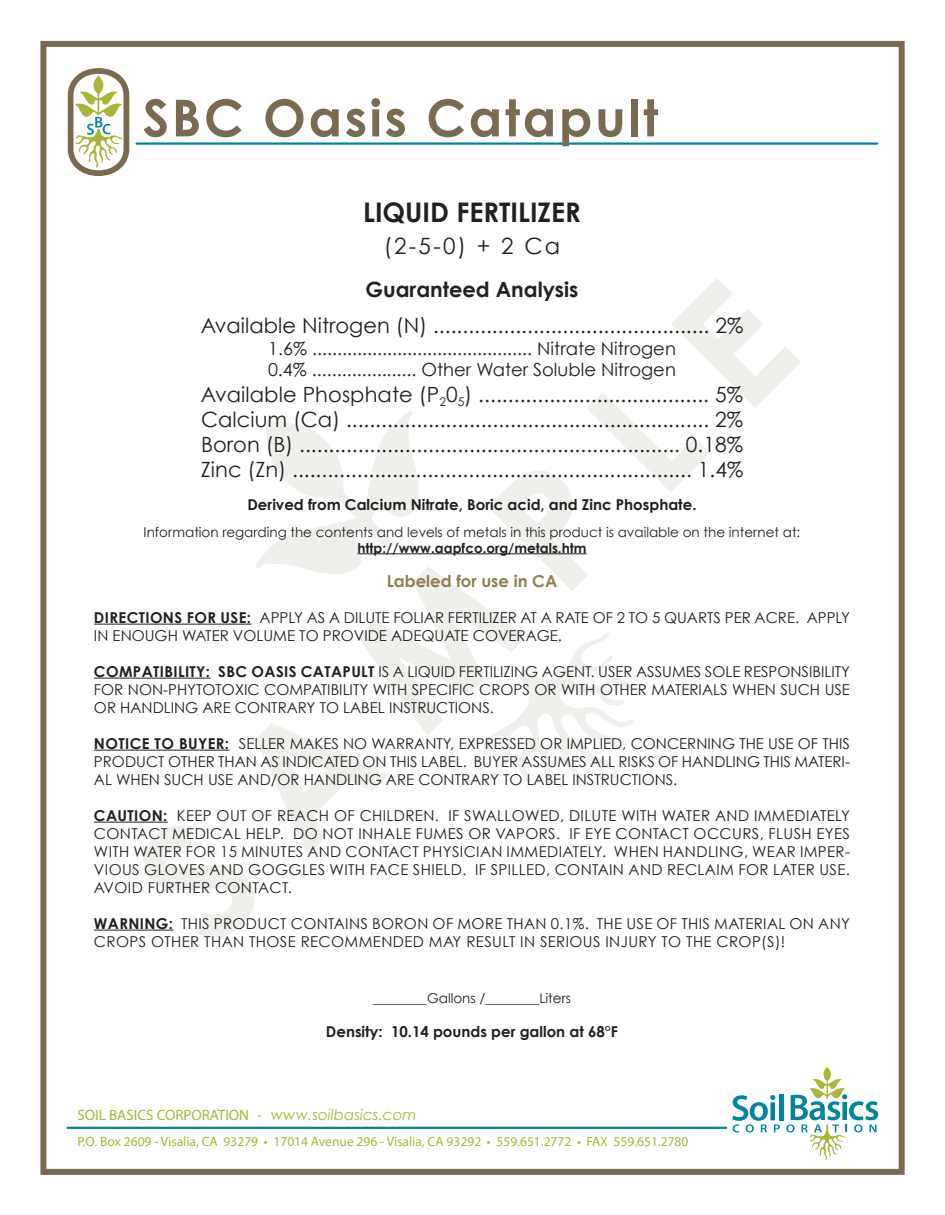
<style>
.page{position:relative;width:945px;height:1215px;background:#fff}
.page>*{position:absolute;margin:0;border:0;box-sizing:border-box;transform-origin:0 0}
.t1{font:700 51px "Century Gothic";letter-spacing:.05em;color:#796b52}
.t2{font:700 27px "Century Gothic";color:#231f20}
.t3{font:22.5px "Century Gothic";color:#231f20}
.t4{font:21px/25.2px "Century Gothic";letter-spacing:.005em;color:#231f20;text-align:justify}
.t5{font:700 21px "Century Gothic";color:#231f20}
.t6{font:18px/21.6px "Century Gothic";color:#231f20}
.t7{font:700 16.5px "Century Gothic";color:#8f7f51}
.t8{font:15px/18px "Century Gothic";color:#231f20;text-align:justify}
.t9{font:15px/18px "Century Gothic";letter-spacing:.025em;color:#231f20}
.t10{font:700 15px "Century Gothic";color:#231f20}
.t11{font:15px "Myriad Pro";color:#a9b439}
.t12{font:13.5px "Century Gothic";color:#231f20}
.t13{font:13.5px "Myriad Pro";color:#a9b439}
.t14{font:700 13.5px "Century Gothic";color:#231f20}
.s1{font-weight:700}
.s2{font-family:"Century Gothic";font-style:italic}
</style>
<div class="page">
<svg style="left:144px;top:278px;width:657px;height:659px"></svg>
<hr style="left:357px;top:553px;width:230px;height:1px;background:#231f20">
<hr style="left:94px;top:624px;width:157px;height:1px;background:#231f20">
<hr style="left:94px;top:678px;width:117px;height:1px;background:#231f20">
<hr style="left:94px;top:750px;width:136px;height:1px;background:#231f20">
<hr style="left:94px;top:822px;width:74px;height:1px;background:#231f20">
<hr style="left:94px;top:930px;width:79px;height:1px;background:#231f20">
<svg style="left:67px;top:68px;width:63px;height:108px"></svg>
<hr style="left:137px;top:142px;width:740px;height:3px;background:#00859d">
<div style="left:40px;top:41px;width:865px;height:1134px;border:6px solid #796b52"></div>
<hr style="left:68px;top:1127px;width:658px;height:2px;background:#00859d">
<hr style="left:779px;top:1094px;width:4px;height:26px;background:#00859d">
<svg style="left:732px;top:1095px;width:48px;height:37px"></svg>
<svg style="left:786px;top:1067px;width:92px;height:94px"></svg>
<h1 class="t1" style="left:143px;top:79px;width:517px">SBC Oasis Catapult</h1>
<h2 class="t2" style="left:363px;top:192px;width:219px">LIQUID FERTILIZER</h2>
<h3 class="t3" style="left:384px;top:230px;width:178px">(2-5-0) + 2 Ca</h3>
<h3 class="t5" style="left:366px;top:274px;width:214px">Guaranteed Analysis</h3>
<h3 class="t4" style="left:201px;top:313px;width:544px">Available Nitrogen (N) ............................................... 2%</h3>
<p class="t6" style="left:268px;top:337px;width:410px">1.6% ............................................ Nitrate Nitrogen<br>0.4% ..................... Other Water Soluble Nitrogen</p>
<p class="t4" style="left:201px;top:381px;width:544px">Available Phosphate (P<sub>2</sub>0<sub>5</sub>) ....................................... 5% Calcium (Ca) .............................................................. 2% Boron (B) ................................................................. 0.18% Zinc (Zn) .................................................................... 1.4%</p>
<p class="t10" style="left:247px;top:493px;width:451px">Derived from Calcium Nitrate, Boric acid, and Zinc Phosphate.</p>
<p class="t12" style="left:144px;top:522px;width:658px">Information regarding the contents and levels of metals in this product is available on the internet at:</p>
<p class="t14" style="left:357px;top:538px;width:231px">http://www.aapfco.org/metals.htm</p>
<p class="t7" style="left:387px;top:568px;width:172px">Labeled for use in CA</p>
<p class="t8" style="left:94px;top:608px;width:758px"><span class="s1">DIRECTIONS FOR USE:</span> APPLY AS A DILUTE FOLIAR FERTILIZER AT A RATE OF 2 TO 5 QUARTS PER ACRE. APPLY<br>IN ENOUGH WATER VOLUME TO PROVIDE ADEQUATE COVERAGE.</p>
<p class="t8" style="left:94px;top:662px;width:758px"><span class="s1">COMPATIBILITY: SBC OASIS CATAPULT</span> IS A LIQUID FERTILIZING AGENT. USER ASSUMES SOLE RESPONSIBILITY FOR NON-PHYTOTOXIC COMPATIBILITY WITH SPECIFIC CROPS OR WITH OTHER MATERIALS WHEN SUCH USE OR HANDLING ARE CONTRARY TO LABEL INSTRUCTIONS.</p>
<p class="t8" style="left:94px;top:734px;width:758px"><span class="s1">NOTICE TO BUYER:</span> SELLER MAKES NO WARRANTY, EXPRESSED OR IMPLIED, CONCERNING THE USE OF THIS PRODUCT OTHER THAN AS INDICATED ON THIS LABEL. BUYER ASSUMES ALL RISKS OF HANDLING THIS MATERI-AL WHEN SUCH USE AND/OR HANDLING ARE CONTRARY TO LABEL INSTRUCTIONS.</p>
<p class="t8" style="left:94px;top:806px;width:758px"><span class="s1">CAUTION:</span> KEEP OUT OF REACH OF CHILDREN. IF SWALLOWED, DILUTE WITH WATER AND IMMEDIATELY CONTACT MEDICAL HELP. DO NOT INHALE FUMES OR VAPORS. IF EYE CONTACT OCCURS, FLUSH EYES WITH WATER FOR 15 MINUTES AND CONTACT PHYSICIAN IMMEDIATELY. WHEN HANDLING, WEAR IMPER-VIOUS GLOVES AND GOGGLES WITH FACE SHIELD. IF SPILLED, CONTAIN AND RECLAIM FOR LATER USE.<br>AVOID FURTHER CONTACT.</p>
<p class="t9" style="left:94px;top:914px;width:758px"><span class="s1">WARNING:</span> THIS PRODUCT CONTAINS BORON OF MORE THAN 0.1%. THE USE OF THIS MATERIAL ON ANY<br>CROPS OTHER THAN THOSE RECOMMENDED MAY RESULT IN SERIOUS INJURY TO THE CROP(S)!</p>
<p class="t12" style="left:373px;top:988px;width:199px">________Gallons /________Liters</p>
<p class="t10" style="left:326px;top:1020px;width:294px">Density: 10.14 pounds per gallon at 68°F</p>
<p class="t11" style="left:78px;top:1106px;width:341px">SOIL BASICS CORPORATION <span class="s2">- www.soilbasics.com</span></p>
<p class="t13" style="left:78px;top:1133px;width:612px">P.O. Box 2609 - Visalia, CA 93279 • 17014 Avenue 296 - Visalia, CA 93292 • 559.651.2772 • FAX 559.651.2780</p>
</div>
